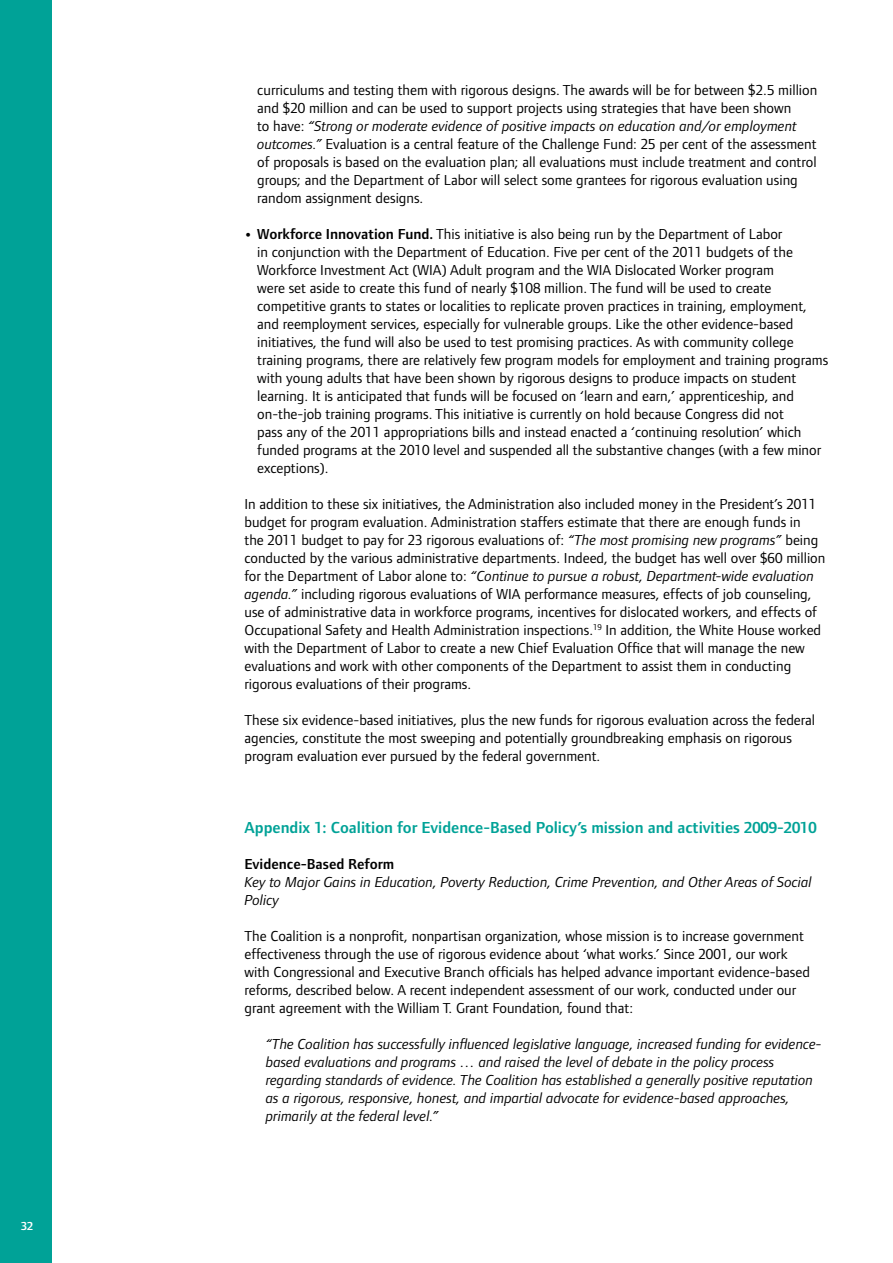
<style>
.page{position:relative;width:893px;height:1263px;background:#fff}
.page>*{position:absolute;margin:0;border:0;box-sizing:border-box;transform-origin:0 0}
.t1{font:600 16.5px "Foundry Form Sans";color:#00a297}
.t2{font:15px/18px "Foundry Form Sans";color:#000}
.t3{font:italic 15px/18px "Foundry Form Sans";color:#000}
.t4{font:600 15px "Foundry Form Sans";color:#000}
.t5{font:600 12px "Foundry Form Sans";color:#fff}
.s1{font-style:italic}
.s2{font-weight:700;font-stretch:expanded}
.s3{font-weight:600}
</style>
<div class="page">
<div style="left:0;top:0;width:51px;height:1263px;background:#00a297"></div>
<p class="t5" style="left:21px;top:1219px;width:13px">32</p>
<p class="t2" style="left:257px;top:80px;width:561px">curriculums and testing them with rigorous designs. The awards will be for between $2.5 million and $20 million and can be used to support projects using strategies that have been shown<br>to have: <span class="s1">“Strong or moderate evidence of positive impacts on education and/or employment outcomes.”</span> Evaluation is a central feature of the Challenge Fund: 25 per cent of the assessment of proposals is based on the evaluation plan; all evaluations must include treatment and control groups; and the Department of Labor will select some grantees for rigorous evaluation using random assignment designs.</p>
<p class="t2" style="left:257px;top:224px;width:572px;text-indent:-13px"><span class="s2">•</span> <span class="s3">Workforce Innovation Fund.</span> This initiative is also being run by the Department of Labor<br>in conjunction with the Department of Education. Five per cent of the 2011 budgets of the Workforce Investment Act (WIA) Adult program and the WIA Dislocated Worker program<br>were set aside to create this fund of nearly $108 million. The fund will be used to create competitive grants to states or localities to replicate proven practices in training, employment, and reemployment services, especially for vulnerable groups. Like the other evidence-based initiatives, the fund will also be used to test promising practices. As with community college training programs, there are relatively few program models for employment and training programs with young adults that have been shown by rigorous designs to produce impacts on student learning. It is anticipated that funds will be focused on ‘learn and earn,’ apprenticeship, and on-the-job training programs. This initiative is currently on hold because Congress did not<br>pass any of the 2011 appropriations bills and instead enacted a ‘continuing resolution’ which funded programs at the 2010 level and suspended all the substantive changes (with a few minor exceptions).</p>
<p class="t2" style="left:244px;top:494px;width:582px">In addition to these six initiatives, the Administration also included money in the President’s 2011 budget for program evaluation. Administration staffers estimate that there are enough funds in<br>the 2011 budget to pay for 23 rigorous evaluations of: <span class="s1">“The most promising new programs”</span> being conducted by the various administrative departments. Indeed, the budget has well over $60 million for the Department of Labor alone to: <span class="s1">“Continue to pursue a robust, Department-wide evaluation agenda.”</span> including rigorous evaluations of WIA performance measures, effects of job counseling, use of administrative data in workforce programs, incentives for dislocated workers, and effects of Occupational Safety and Health Administration inspections.<sup>19</sup> In addition, the White House worked with the Department of Labor to create a new Chief Evaluation Office that will manage the new evaluations and work with other components of the Department to assist them in conducting rigorous evaluations of their programs.</p>
<p class="t2" style="left:244px;top:710px;width:572px">These six evidence-based initiatives, plus the new funds for rigorous evaluation across the federal agencies, constitute the most sweeping and potentially groundbreaking emphasis on rigorous program evaluation ever pursued by the federal government.</p>
<p class="t1" style="left:244px;top:818px;width:574px">Appendix 1: Coalition for Evidence-Based Policy’s mission and activities 2009-2010</p>
<p class="t4" style="left:244px;top:855px;width:151px">Evidence-Based Reform</p>
<p class="t3" style="left:244px;top:872px;width:569px">Key to Major Gains in Education, Poverty Reduction, Crime Prevention, and Other Areas of Social<br>Policy</p>
<p class="t2" style="left:244px;top:926px;width:567px">The Coalition is a nonprofit, nonpartisan organization, whose mission is to increase government effectiveness through the use of rigorous evidence about ‘what works.’ Since 2001, our work with Congressional and Executive Branch officials has helped advance important evidence-based reforms, described below. A recent independent assessment of our work, conducted under our grant agreement with the William T. Grant Foundation, found that:</p>
<p class="t3" style="left:266px;top:1034px;width:557px">“The Coalition has successfully influenced legislative language, increased funding for evidence&shy;based evaluations and programs … and raised the level of debate in the policy process regarding standards of evidence. The Coalition has established a generally positive reputation as a rigorous, responsive, honest, and impartial advocate for evidence-based approaches, primarily at the federal level.”</p>
</div>
